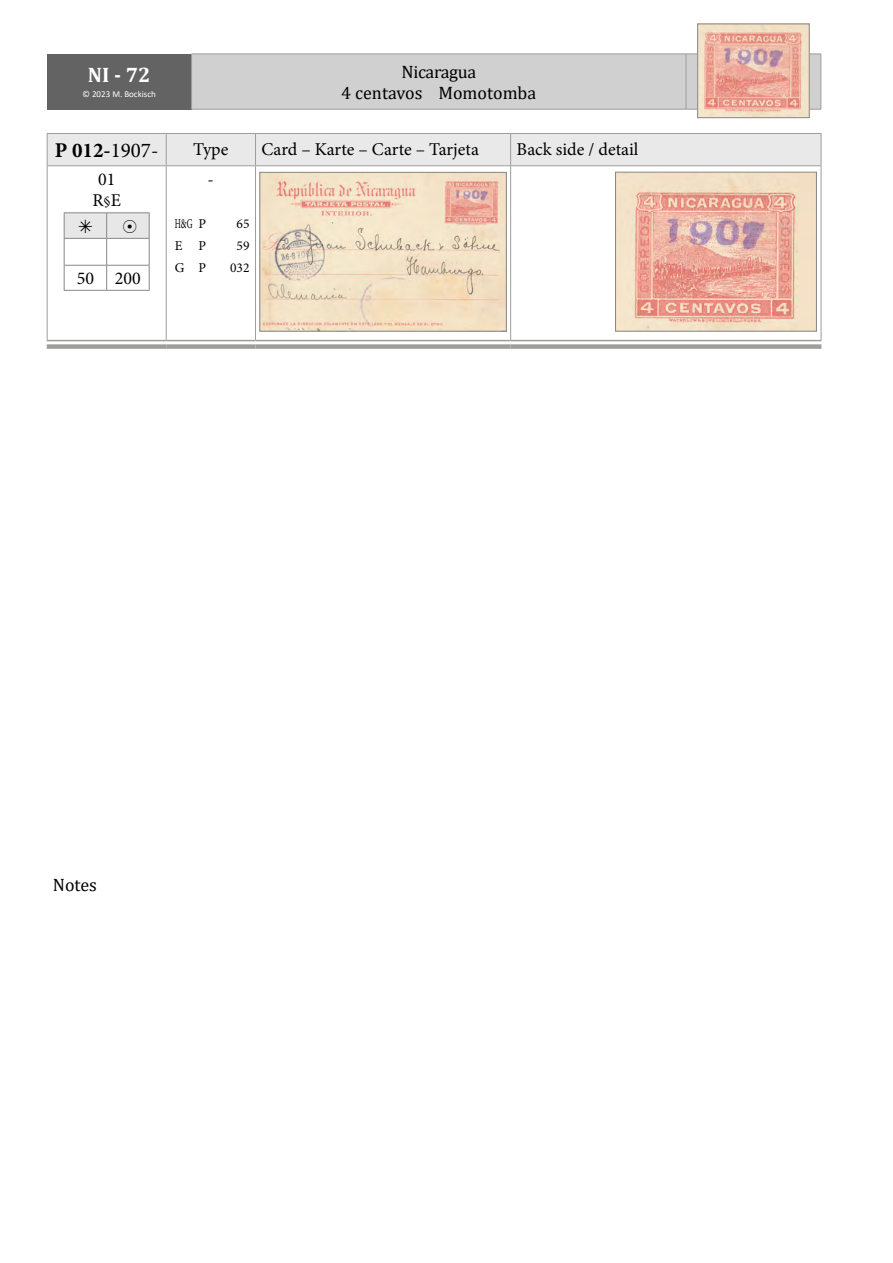
<style>
.page{position:relative;width:893px;height:1263px;background:#fff}
.page>*{position:absolute;margin:0;border:0;box-sizing:border-box;transform-origin:0 0}
.t1{font:700 21px "Minion Pro";color:#000}
.t2{font:700 21px "Cambria";color:#fff}
.t3{font:18px/21.6px "Minion Pro";color:#000;text-align:center}
.t4{font:18px/21.6px "Cambria";color:#000;text-align:center}
.t5{font:13.5px "Minion Pro";color:#000}
.t6{font:13.5px "Minion Pro";color:#000;scale:.6 1}
.t7{font:9px "Calibri";color:#fff}
.s1{font-weight:400}
.s2{font-size:15px}
</style>
<div class="page">
<div style="left:47px;top:54px;width:145px;height:55px;background:#646363"></div>
<div style="left:192px;top:55px;width:629px;height:54px;background:#d0d0d0"></div>
<hr style="left:191px;top:54px;width:495px;height:1px;background:#9d9d9c">
<hr style="left:191px;top:54px;width:1px;height:55px;background:#9d9d9c">
<hr style="left:686px;top:54px;width:135px;height:1px;background:#9d9d9c">
<hr style="left:686px;top:54px;width:1px;height:55px;background:#9d9d9c">
<hr style="left:821px;top:54px;width:1px;height:55px;background:#9d9d9c">
<hr style="left:191px;top:109px;width:495px;height:1px;background:#9d9d9c">
<hr style="left:686px;top:109px;width:135px;height:1px;background:#9d9d9c">
<img style="left:699px;top:26px;width:108px;height:90px">
<div style="left:697px;top:24px;width:112px;height:94px;border:1px solid #878787"></div>
<div style="left:48px;top:134px;width:773px;height:31px;background:#e9e9e9"></div>
<svg style="left:47px;top:341px;width:119px;height:1px"></svg>
<svg style="left:166px;top:341px;width:89px;height:1px"></svg>
<svg style="left:255px;top:341px;width:256px;height:1px"></svg>
<svg style="left:511px;top:341px;width:310px;height:1px"></svg>
<hr style="left:47px;top:133px;width:119px;height:1px;background:#9d9d9c">
<hr style="left:47px;top:134px;width:1px;height:31px;background:#9d9d9c">
<hr style="left:166px;top:133px;width:89px;height:1px;background:#9d9d9c">
<hr style="left:166px;top:134px;width:1px;height:31px;background:#9d9d9c">
<hr style="left:255px;top:133px;width:256px;height:1px;background:#9d9d9c">
<hr style="left:255px;top:134px;width:1px;height:31px;background:#9d9d9c">
<hr style="left:511px;top:133px;width:310px;height:1px;background:#9d9d9c">
<hr style="left:510px;top:134px;width:1px;height:31px;background:#9d9d9c">
<hr style="left:821px;top:134px;width:1px;height:31px;background:#9d9d9c">
<hr style="left:47px;top:340px;width:119px;height:1px;background:#9d9d9c">
<div style="left:47px;top:344px;width:119px;height:5px;background:#9d9d9c"></div>
<hr style="left:166px;top:340px;width:89px;height:1px;background:#9d9d9c">
<div style="left:166px;top:344px;width:89px;height:5px;background:#9d9d9c"></div>
<hr style="left:255px;top:340px;width:256px;height:1px;background:#9d9d9c">
<div style="left:255px;top:344px;width:256px;height:5px;background:#9d9d9c"></div>
<hr style="left:511px;top:340px;width:310px;height:1px;background:#9d9d9c">
<div style="left:511px;top:344px;width:310px;height:5px;background:#9d9d9c"></div>
<hr style="left:47px;top:165px;width:119px;height:1px;background:#9d9d9c">
<hr style="left:47px;top:166px;width:1px;height:174px;background:#9d9d9c">
<hr style="left:166px;top:165px;width:89px;height:1px;background:#9d9d9c">
<hr style="left:166px;top:166px;width:1px;height:174px;background:#9d9d9c">
<hr style="left:255px;top:165px;width:256px;height:1px;background:#9d9d9c">
<hr style="left:255px;top:166px;width:1px;height:174px;background:#9d9d9c">
<hr style="left:511px;top:165px;width:310px;height:1px;background:#9d9d9c">
<hr style="left:510px;top:166px;width:1px;height:174px;background:#9d9d9c">
<hr style="left:821px;top:166px;width:1px;height:174px;background:#9d9d9c">
<hr style="left:64px;top:212px;width:43px;height:1px;background:#878787">
<hr style="left:107px;top:212px;width:43px;height:1px;background:#878787">
<hr style="left:64px;top:290px;width:43px;height:1px;background:#878787">
<hr style="left:107px;top:290px;width:43px;height:1px;background:#878787">
<img style="left:261px;top:174px;width:244px;height:156px">
<div style="left:259px;top:172px;width:248px;height:160px;border:1px solid #878787"></div>
<img style="left:617px;top:174px;width:198px;height:156px">
<div style="left:615px;top:172px;width:202px;height:160px;border:1px solid #878787"></div>
<svg style="left:64px;top:213px;width:86px;height:77px"></svg>
<p class="t2" style="left:88px;top:60px;width:64px">NI - 72</p>
<p class="t7" style="left:83px;top:88px;width:75px">© 2023 M. Bockisch</p>
<p class="t4" style="left:341px;top:61px;width:196px">Nicaragua<br>4 centavos Momotomba</p>
<p class="t1" style="left:55px;top:136px;width:105px">P 012-<span class="s1">1907-</span></p>
<p class="t3" style="left:193px;top:139px;width:37px">Type</p>
<p class="t3" style="left:261px;top:139px;width:219px">Card – Karte – Carte – Tarjeta</p>
<p class="t3" style="left:517px;top:139px;width:123px">Back side / detail</p>
<p class="t3" style="left:92px;top:168px;width:30px">01<br>R<span class="s2">§</span>E</p>
<p class="t3" style="left:208px;top:168px;width:8px">-</p>
<p class="t3" style="left:77px;top:268px;width:66px">50 200</p>
<p class="t6" style="left:175px;top:215px;width:54px">H&amp;G P</p>
<p class="t5" style="left:237px;top:215px;width:14px">65</p>
<p class="t5" style="left:175px;top:237px;width:33px">E P</p>
<p class="t5" style="left:237px;top:237px;width:14px">59</p>
<p class="t5" style="left:175px;top:259px;width:33px">G P</p>
<p class="t5" style="left:230px;top:259px;width:21px">032</p>
<p class="t4" style="left:53px;top:874px;width:46px">Notes</p>
</div>
